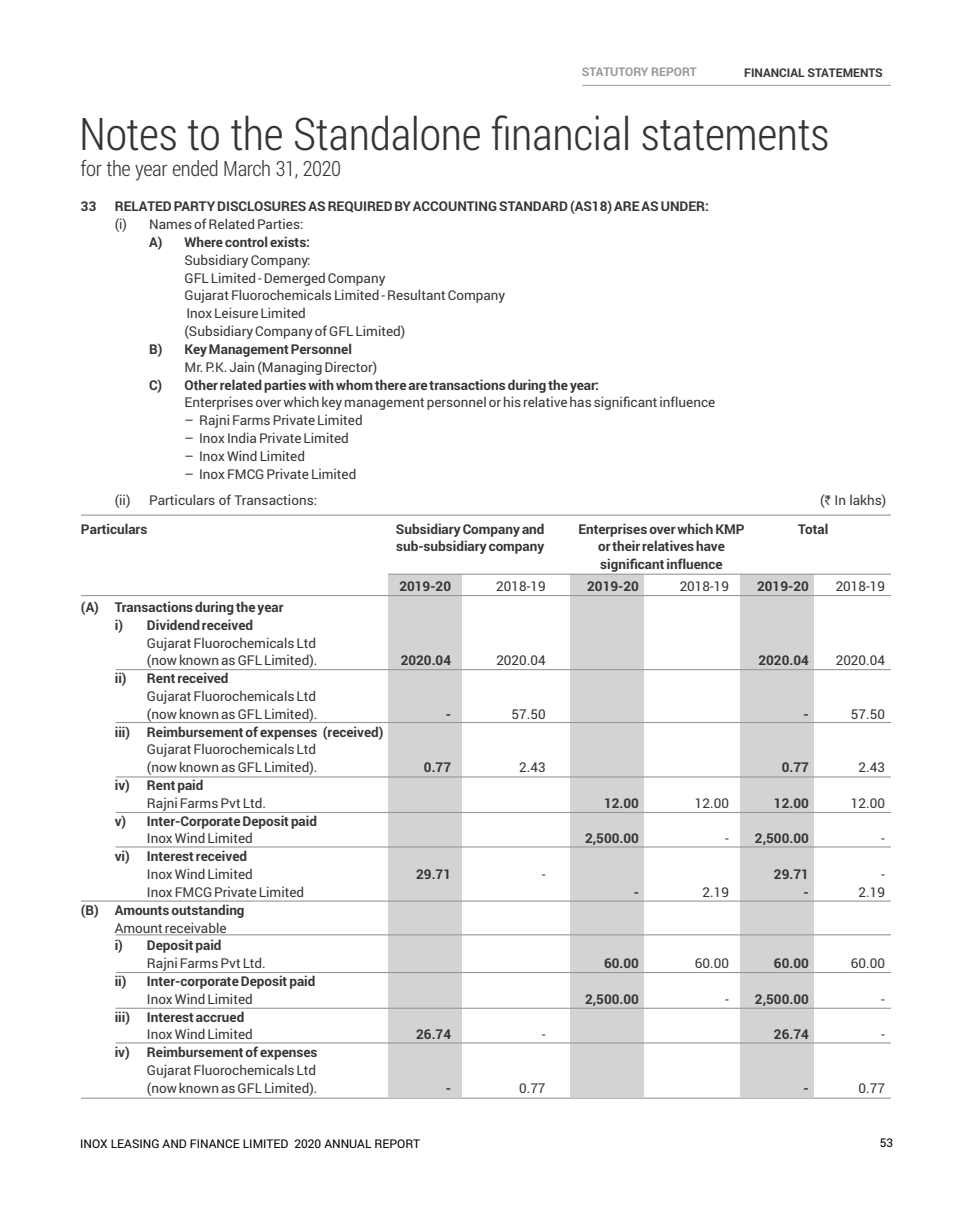
<style>
.page{position:relative;width:972px;height:1215px;background:#fff}
.page>*{position:absolute;margin:0;border:0;box-sizing:border-box;transform-origin:0 0}
.t1{font:300 45px "Roboto Condensed";letter-spacing:-.01em;color:#373435}
.t2{font:300 21px "Roboto Condensed";letter-spacing:-.02em;color:#373435}
.t3{font:13.5px/17.9px "Roboto";color:#373435}
.t4{font:700 13.5px/17.9px "Roboto";color:#373435}
.t5{font:12px "Roboto";color:#000}
.t6{font:700 12px "Roboto";color:#373435}
.t7{font:700 12px "Roboto";color:#96989a}
.s1{font-family:"Rupee"}
.s2{font-weight:400}
</style>
<div class="page">
<div style="left:388px;top:574px;width:74px;height:522px;background:#d2d3d5"></div>
<div style="left:570px;top:574px;width:73px;height:522px;background:#d2d3d5"></div>
<div style="left:740px;top:574px;width:74px;height:522px;background:#d2d3d5"></div>
<hr style="left:582px;top:85px;width:309px;height:1px;background:#96989a">
<hr style="left:116px;top:669px;width:775px;height:1px;background:#96989a">
<hr style="left:81px;top:595px;width:810px;height:1px;background:#96989a">
<hr style="left:81px;top:515px;width:810px;height:1px;background:#96989a">
<hr style="left:388px;top:574px;width:503px;height:1px;background:#96989a">
<hr style="left:116px;top:722px;width:775px;height:1px;background:#96989a">
<hr style="left:116px;top:776px;width:775px;height:2px;background:#96989a">
<hr style="left:116px;top:812px;width:775px;height:1px;background:#96989a">
<hr style="left:116px;top:846px;width:775px;height:2px;background:#96989a">
<hr style="left:81px;top:901px;width:810px;height:1px;background:#96989a">
<hr style="left:81px;top:1098px;width:810px;height:1px;background:#96989a">
<hr style="left:116px;top:934px;width:775px;height:1px;background:#96989a">
<hr style="left:116px;top:972px;width:775px;height:1px;background:#96989a">
<hr style="left:116px;top:1008px;width:775px;height:1px;background:#96989a">
<hr style="left:116px;top:1042px;width:775px;height:2px;background:#96989a">
<p class="t7" style="left:582px;top:64px;width:116px">STATUTORY REPORT</p>
<p class="t6" style="left:744px;top:64px;width:140px">FINANCIAL STATEMENTS</p>
<h1 class="t1" style="left:79px;top:103px;width:752px">Notes to the Standalone financial statements</h1>
<h2 class="t2" style="left:81px;top:154px;width:262px">for the year ended March 31, 2020</h2>
<p class="t4" style="left:81px;top:197px;width:17px">33</p>
<p class="t4" style="left:115px;top:197px;width:596px">RELATED PARTY DISCLOSURES AS REQUIRED BY ACCOUNTING STANDARD (AS18) ARE AS UNDER:</p>
<p class="t3" style="left:115px;top:215px;width:190px">(i) Names of Related Parties:</p>
<p class="t4" style="left:149px;top:233px;width:162px">A) Where control exists:</p>
<p class="t3" style="left:184px;top:251px;width:322px">Subsidiary Company:<br>GFL Limited - Demerged Company<br>Gujarat Fluorochemicals Limited - Resultant Company<br>Inox Leisure Limited<br>(Subsidiary Company of GFL Limited)</p>
<p class="t4" style="left:149px;top:340px;width:204px">B) Key Management Personnel</p>
<p class="t3" style="left:184px;top:358px;width:194px">Mr. P.K. Jain (Managing Director)</p>
<p class="t4" style="left:149px;top:375px;width:451px">C) Other related parties with whom there are transactions during the year:</p>
<p class="t3" style="left:184px;top:393px;width:532px">Enterprises over which key management personnel or his relative has significant influence</p>
<p class="t3" style="left:184px;top:411px;width:180px">– Rajni Farms Private Limited</p>
<p class="t3" style="left:184px;top:429px;width:166px">– Inox India Private Limited</p>
<p class="t3" style="left:184px;top:447px;width:122px">– Inox Wind Limited</p>
<p class="t3" style="left:184px;top:464px;width:174px">– Inox FMCG Private Limited</p>
<p class="t3" style="left:115px;top:491px;width:17px">(ii)</p>
<p class="t3" style="left:149px;top:491px;width:169px">Particulars of Transactions:</p>
<p class="t3" style="left:820px;top:491px;width:68px">(<span class="s1">`</span> In lakhs)</p>
<p class="t4" style="left:81px;top:520px;width:68px">Particulars</p>
<p class="t4" style="left:396px;top:520px;width:150px">Subsidiary Company and</p>
<p class="t4" style="left:578px;top:520px;width:168px">Enterprises over which KMP</p>
<p class="t4" style="left:798px;top:520px;width:32px">Total</p>
<p class="t4" style="left:396px;top:537px;width:150px">sub-subsidiary company</p>
<p class="t4" style="left:598px;top:537px;width:128px">or their relatives have significant influence</p>
<p class="t4" style="left:399px;top:576px;width:53px">2019-20</p>
<p class="t3" style="left:496px;top:576px;width:51px">2018-19</p>
<p class="t4" style="left:587px;top:576px;width:53px">2019-20</p>
<p class="t3" style="left:680px;top:576px;width:51px">2018-19</p>
<p class="t4" style="left:757px;top:576px;width:53px">2019-20</p>
<p class="t3" style="left:836px;top:576px;width:51px">2018-19</p>
<p class="t4" style="left:81px;top:598px;width:204px;text-align:center">(A) Transactions during the year i) Dividend received</p>
<p class="t3" style="left:147px;top:633px;width:172px">Gujarat Fluorochemicals Ltd (now known as GFL Limited).</p>
<p class="t4" style="left:401px;top:651px;width:52px">2020.04</p>
<p class="t3" style="left:496px;top:651px;width:51px">2020.04</p>
<p class="t4" style="left:758px;top:651px;width:52px">2020.04</p>
<p class="t3" style="left:836px;top:651px;width:51px">2020.04</p>
<p class="t4" style="left:115px;top:669px;width:115px">ii) Rent received</p>
<p class="t3" style="left:147px;top:687px;width:172px">Gujarat Fluorochemicals Ltd (now known as GFL Limited).</p>
<p class="t4" style="left:115px;top:722px;width:270px">iii) Reimbursement of expenses (received)</p>
<p class="t3" style="left:147px;top:740px;width:172px">Gujarat Fluorochemicals Ltd (now known as GFL Limited).</p>
<p class="t4" style="left:446px;top:705px;width:7px">-</p>
<p class="t3" style="left:512px;top:705px;width:36px">57.50</p>
<p class="t4" style="left:804px;top:705px;width:7px">-</p>
<p class="t3" style="left:851px;top:705px;width:36px">57.50</p>
<p class="t4" style="left:424px;top:758px;width:29px">0.77</p>
<p class="t3" style="left:519px;top:758px;width:28px">2.43</p>
<p class="t4" style="left:782px;top:758px;width:29px">0.77</p>
<p class="t3" style="left:859px;top:758px;width:28px">2.43</p>
<p class="t4" style="left:115px;top:776px;width:90px">iv) Rent paid</p>
<p class="t3" style="left:147px;top:794px;width:120px">Rajni Farms Pvt Ltd.</p>
<p class="t4" style="left:604px;top:794px;width:36px">12.00</p>
<p class="t3" style="left:695px;top:794px;width:36px">12.00</p>
<p class="t4" style="left:774px;top:794px;width:36px">12.00</p>
<p class="t3" style="left:851px;top:794px;width:36px">12.00</p>
<p class="t4" style="left:115px;top:812px;width:204px">v) Inter-Corporate Deposit paid</p>
<p class="t3" style="left:147px;top:829px;width:107px">Inox Wind Limited</p>
<p class="t4" style="left:585px;top:829px;width:55px">2,500.00</p>
<p class="t4" style="left:725px;top:829px;width:85px"><span class="s2">-</span> 2,500.00</p>
<p class="t3" style="left:881px;top:829px;width:5px">-</p>
<p class="t4" style="left:115px;top:847px;width:134px">vi) Interest received</p>
<p class="t3" style="left:147px;top:865px;width:107px">Inox Wind Limited</p>
<p class="t4" style="left:416px;top:865px;width:36px">29.71</p>
<p class="t3" style="left:542px;top:865px;width:5px">-</p>
<p class="t4" style="left:774px;top:865px;width:36px">29.71</p>
<p class="t3" style="left:881px;top:865px;width:5px">-</p>
<p class="t3" style="left:147px;top:883px;width:159px">Inox FMCG Private Limited</p>
<p class="t4" style="left:634px;top:883px;width:7px">-</p>
<p class="t3" style="left:703px;top:883px;width:28px">2.19</p>
<p class="t4" style="left:804px;top:883px;width:7px">-</p>
<p class="t3" style="left:859px;top:883px;width:28px">2.19</p>
<p class="t4" style="left:81px;top:901px;width:165px">(B) Amounts outstanding</p>
<p class="t3" style="left:115px;top:918px;width:113px">Amount receivable</p>
<p class="t4" style="left:115px;top:936px;width:108px">i) Deposit paid</p>
<p class="t3" style="left:147px;top:954px;width:120px">Rajni Farms Pvt Ltd.</p>
<p class="t4" style="left:604px;top:954px;width:36px">60.00</p>
<p class="t3" style="left:695px;top:954px;width:36px">60.00</p>
<p class="t4" style="left:774px;top:954px;width:36px">60.00</p>
<p class="t3" style="left:851px;top:954px;width:36px">60.00</p>
<p class="t4" style="left:115px;top:972px;width:202px">ii) Inter-corporate Deposit paid</p>
<p class="t3" style="left:147px;top:990px;width:107px">Inox Wind Limited</p>
<p class="t4" style="left:585px;top:990px;width:55px">2,500.00</p>
<p class="t4" style="left:725px;top:990px;width:85px"><span class="s2">-</span> 2,500.00</p>
<p class="t3" style="left:881px;top:990px;width:5px">-</p>
<p class="t4" style="left:115px;top:1007px;width:131px">iii) Interest accrued</p>
<p class="t3" style="left:147px;top:1025px;width:107px">Inox Wind Limited</p>
<p class="t4" style="left:416px;top:1025px;width:36px">26.74</p>
<p class="t3" style="left:542px;top:1025px;width:5px">-</p>
<p class="t4" style="left:774px;top:1025px;width:36px">26.74</p>
<p class="t3" style="left:881px;top:1025px;width:5px">-</p>
<p class="t4" style="left:115px;top:1043px;width:204px">iv) Reimbursement of expenses</p>
<p class="t3" style="left:147px;top:1061px;width:172px">Gujarat Fluorochemicals Ltd (now known as GFL Limited).</p>
<p class="t4" style="left:446px;top:1079px;width:7px">-</p>
<p class="t3" style="left:519px;top:1079px;width:28px">0.77</p>
<p class="t4" style="left:804px;top:1079px;width:7px">-</p>
<p class="t3" style="left:859px;top:1079px;width:28px">0.77</p>
<p class="t5" style="left:80px;top:1135px;width:342px">INOX LEASING AND FINANCE LIMITED 2020 ANNUAL REPORT</p>
<p class="t5" style="left:880px;top:1135px;width:15px">53</p>
</div>
